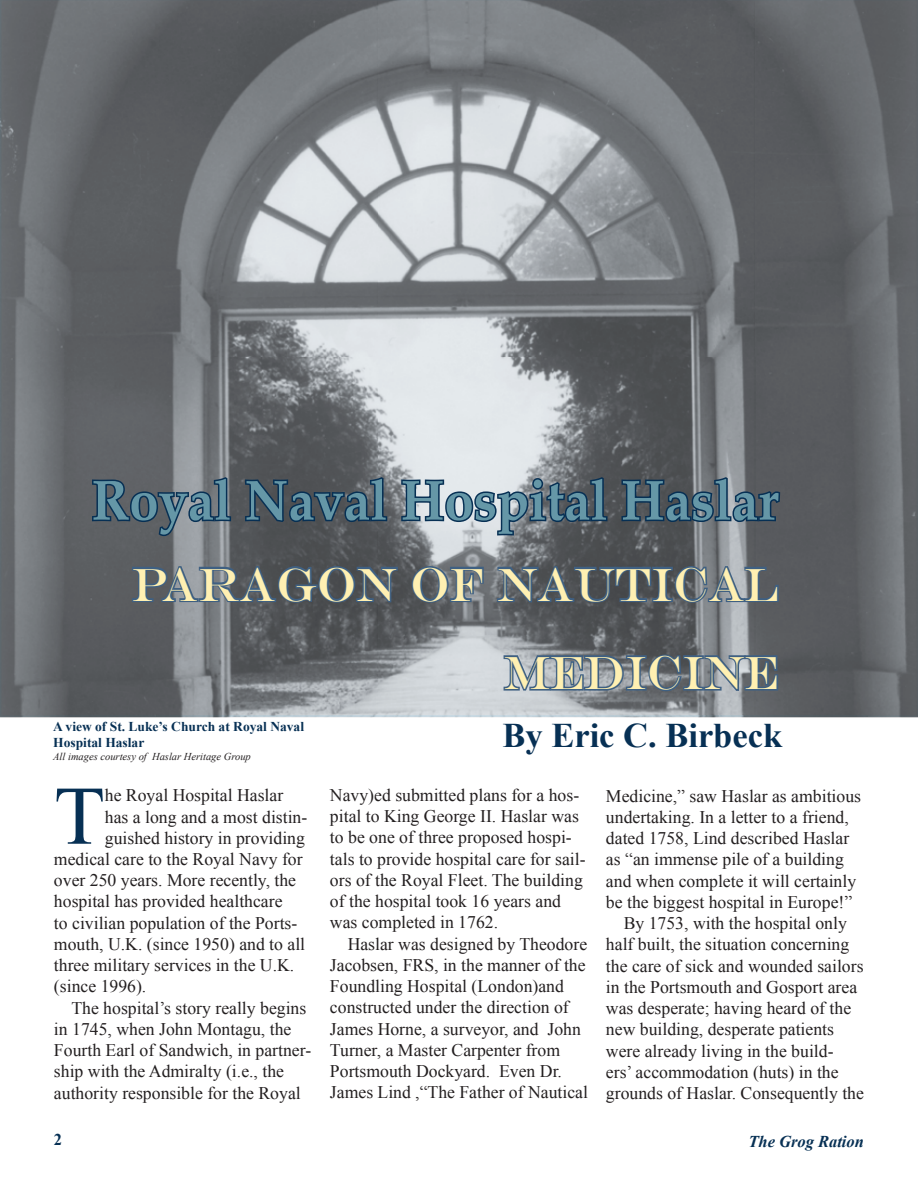
<style>
.page{position:relative;width:918px;height:1188px;background:#fff}
.page>*{position:absolute;margin:0;border:0;box-sizing:border-box;transform-origin:0 0}
.t1{font:83.25px "Times New Roman";color:#073054}
.t2{font:700 56.55px "Palatino";color:#6597a7;scale:.93 1}
.t3{font:47.4px/88.5px "Engravers";color:#fff0b2;text-align:right;scale:.87 1}
.t4{font:700 34.5px "Times New Roman";color:#073054}
.t5{font:17.7px/21.3px "Times New Roman";color:#231f20}
.t6{font:italic 700 16.5px "Times New Roman";color:#073054}
.t7{font:700 16.5px "Times New Roman";color:#073054}
.t8{font:700 13.5px/16.2px "Times New Roman";color:#073054}
.t9{font:italic 10.5px "Times New Roman";color:#231f20}
</style>
<div class="page">
<img style="left:51px;top:51px;width:815px;height:664px">
<img style="left:0;top:0;width:918px;height:51px">
<img style="left:0;top:51px;width:51px;height:666px">
<img style="left:866px;top:51px;width:52px;height:666px">
<img style="left:51px;top:715px;width:816px;height:2px">
<svg style="left:90px;top:475px;width:143px;height:63px;background:#54626e"></svg>
<svg style="left:243px;top:475px;width:146px;height:55px;background:#3d4b58"></svg>
<svg style="left:400px;top:475px;width:209px;height:62px;background:#798794"></svg>
<svg style="left:620px;top:475px;width:162px;height:49px;background:#445463"></svg>
<svg style="left:130px;top:564px;width:269px;height:41px;background:#52606d"></svg>
<svg style="left:410px;top:564px;width:75px;height:41px;background:#5b6978"></svg>
<svg style="left:495px;top:564px;width:285px;height:41px;background:#55616f"></svg>
<svg style="left:502px;top:653px;width:278px;height:40px;background:#6f7e8f"></svg>
<h2 class="t2" style="left:91px;top:467px;width:740px">Royal Naval Hospital Haslar</h2>
<h3 class="t3" style="left:133px;top:539px;width:744px">PARAGON OF NAUTICAL<br>MEDICINE</h3>
<p class="t8" style="left:53px;top:718px;width:252px">A view of St. Luke’s Church at Royal Naval<br>Hospital Haslar</p>
<p class="t9" style="left:53px;top:749px;width:199px">All images courtesy of Haslar Heritage Group</p>
<h1 class="t1" style="left:54px;top:760px;width:52px">T</h1>
<p class="t5" style="left:105px;top:784px;width:180px">he Royal Hospital Haslar</p>
<p class="t5" style="left:105px;top:806px;width:204px">has a long and a most distin-</p>
<p class="t5" style="left:105px;top:827px;width:202px">guished history in providing</p>
<p class="t5" style="left:54px;top:848px;width:250px">medical care to the Royal Navy for</p>
<p class="t5" style="left:54px;top:869px;width:244px">over 250 years. More recently, the</p>
<p class="t5" style="left:54px;top:891px;width:230px">hospital has provided healthcare</p>
<p class="t5" style="left:54px;top:912px;width:245px">to civilian population of the Ports-</p>
<p class="t5" style="left:54px;top:933px;width:253px">mouth, U.K. (since 1950) and to all</p>
<p class="t5" style="left:54px;top:954px;width:242px">three military services in the U.K.</p>
<p class="t5" style="left:54px;top:976px;width:94px">(since 1996).</p>
<p class="t5" style="left:71px;top:997px;width:237px">The hospital’s story really begins</p>
<p class="t5" style="left:54px;top:1018px;width:239px">in 1745, when John Montagu, the</p>
<p class="t5" style="left:54px;top:1039px;width:259px">Fourth Earl of Sandwich, in partner-</p>
<p class="t5" style="left:54px;top:1061px;width:232px">ship with the Admiralty (i.e., the</p>
<p class="t5" style="left:54px;top:1082px;width:248px">authority responsible for the Royal</p>
<h3 class="t4" style="left:502px;top:711px;width:281px">By Eric C. Birbeck</h3>
<p class="t5" style="left:330px;top:784px;width:257px">Navy)ed submitted plans for a hos&shy;pital to King George II. Haslar was to be one of three proposed hospi&shy;tals to provide hospital care for sail&shy;ors of the Royal Fleet. The building of the hospital took 16 years and was completed in 1762.</p>
<p class="t5" style="left:330px;top:933px;width:260px;text-indent:18px">Haslar was designed by Theodore Jacobsen, FRS, in the manner of the Foundling Hospital (London)and constructed under the direction of James Horne, a surveyor, and John Turner, a Master Carpenter from Portsmouth Dockyard. Even Dr.<br>James Lind ,“The Father of Nautical</p>
<p class="t5" style="left:606px;top:785px;width:257px">Medicine,” saw Haslar as ambitious</p>
<p class="t5" style="left:606px;top:806px;width:244px">undertaking. In a letter to a friend,</p>
<p class="t5" style="left:606px;top:827px;width:245px">dated 1758, Lind described Haslar</p>
<p class="t5" style="left:606px;top:849px;width:239px">as “an immense pile of a building</p>
<p class="t5" style="left:606px;top:870px;width:252px">and when complete it will certainly</p>
<p class="t5" style="left:606px;top:891px;width:248px">be the biggest hospital in Europe!”</p>
<p class="t5" style="left:624px;top:912px;width:225px">By 1753, with the hospital only</p>
<p class="t5" style="left:606px;top:933px;width:245px">half built, the situation concerning</p>
<p class="t5" style="left:606px;top:955px;width:259px">the care of sick and wounded sailors</p>
<p class="t5" style="left:606px;top:976px;width:253px">in the Portsmouth and Gosport area</p>
<p class="t5" style="left:606px;top:997px;width:247px">was desperate; having heard of the</p>
<p class="t5" style="left:606px;top:1018px;width:230px">new building, desperate patients</p>
<p class="t5" style="left:606px;top:1040px;width:229px">were already living in the build-</p>
<p class="t5" style="left:606px;top:1061px;width:234px">ers’ accommodation (huts) in the</p>
<p class="t5" style="left:606px;top:1082px;width:260px">grounds of Haslar. Consequently the</p>
<p class="t7" style="left:54px;top:1128px;width:10px">2</p>
<p class="t6" style="left:748px;top:1130px;width:117px">The Grog Ration</p>
</div>
